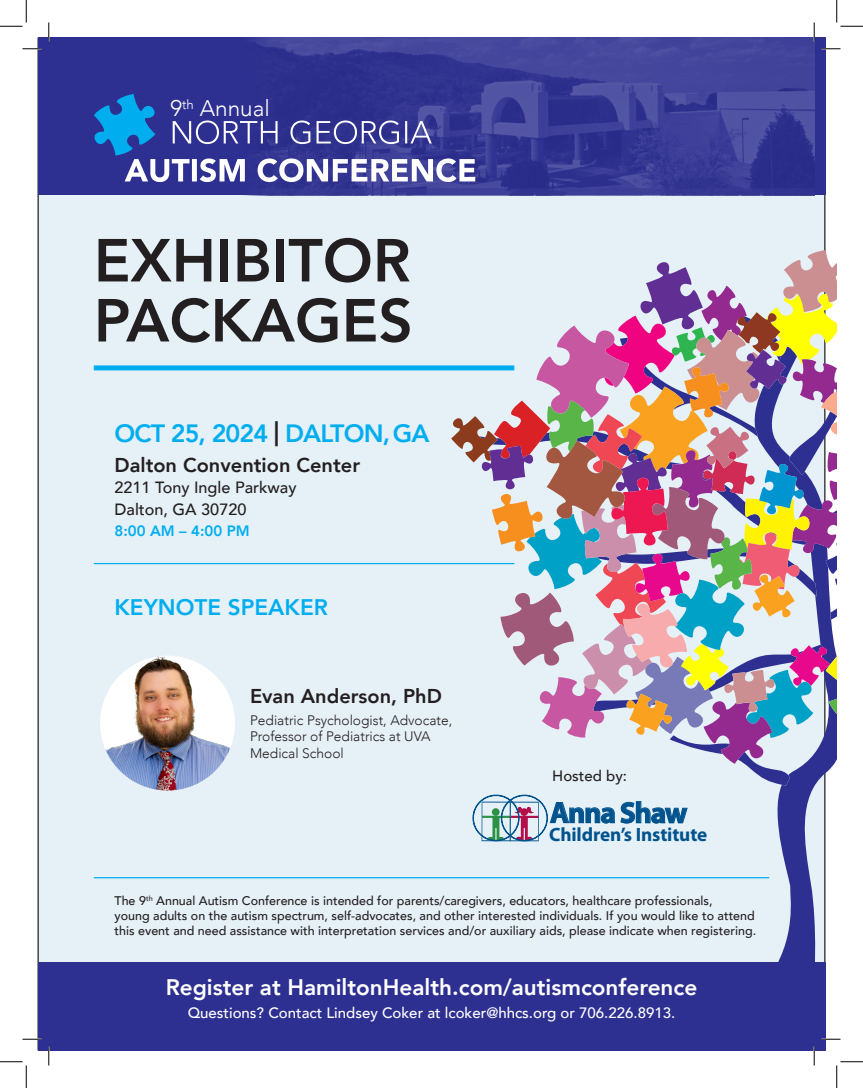
<style>
.page{position:relative;width:863px;height:1088px;background:#fff}
.page>*{position:absolute;margin:0;border:0;box-sizing:border-box;transform-origin:0 0}
.t1{font:800 60px "Avenir";color:#231f20}
.t2{font:700 29.88px "Myriad Pro";letter-spacing:-.04em;color:#00538d}
.t3{font:800 25px "Avenir";letter-spacing:-.035em;color:#00aeef}
.t4{font:800 22.5px "Avenir";color:#fff}
.t5{font:800 22.5px "Avenir";color:#00aeef}
.t6{font:300 22.5px "Avenir";color:#fff}
.t7{font:800 20px "Avenir";color:#231f20}
.t8{font:700 19.38px "Myriad Pro";letter-spacing:-.01em;color:#00538d}
.t9{font:500 16.25px "Avenir";color:#231f20}
.t10{font:500 15px "Avenir";color:#fff}
.t11{font:800 15px "Avenir";color:#00aeef}
.t12{font:500 15px "Avenir";color:#231f20}
.t13{font:300 13.75px/16.5px "Avenir";color:#231f20}
.t14{font:500 12.5px/15px "Avenir";color:#231f20}
.s1{color:#231f20}
</style>
<div class="page">
<div style="left:38px;top:38px;width:786px;height:1011px;background:#e6f0f7"></div>
<svg style="left:38px;top:38px;width:787px;height:157px;background:#383a95"></svg>
<svg style="left:86px;top:94px;width:389px;height:88px;background:#4d59a7"></svg>
<div style="left:38px;top:961px;width:787px;height:89px;background:#2e3091"></div>
<hr style="left:94px;top:877px;width:675px;height:1px;background:#00aeef">
<div style="left:94px;top:365px;width:420px;height:5px;background:#00aeef"></div>
<hr style="left:94px;top:563px;width:420px;height:1px;background:#00aeef">
<svg style="left:467px;top:785px;width:359px;height:206px"></svg>
<svg style="left:448px;top:249px;width:388px;height:536px"></svg>
<img style="left:100px;top:655px;width:135px;height:135px;border-radius:67px">
<svg style="left:22px;top:48px;width:19px;height:2px"></svg>
<svg style="left:821px;top:48px;width:19px;height:2px"></svg>
<svg style="left:22px;top:1038px;width:19px;height:2px"></svg>
<svg style="left:821px;top:1038px;width:19px;height:2px"></svg>
<svg style="left:48px;top:22px;width:2px;height:19px"></svg>
<svg style="left:48px;top:1046px;width:2px;height:19px"></svg>
<svg style="left:813px;top:22px;width:2px;height:19px"></svg>
<svg style="left:813px;top:1046px;width:2px;height:19px"></svg>
<svg style="left:0;top:0;width:27px;height:27px"></svg>
<svg style="left:0;top:1061px;width:27px;height:27px"></svg>
<svg style="left:836px;top:0;width:26px;height:27px"></svg>
<svg style="left:836px;top:1061px;width:26px;height:27px"></svg>
<p class="t6" style="left:170px;top:95px;width:101px">9<sup>th</sup> Annual</p>
<p class="t1" style="left:94px;top:214px;width:318px">EXHIBITOR</p>
<p class="t1" style="left:94px;top:274px;width:320px">PACKAGES</p>
<p class="t3" style="left:114px;top:414px;width:316px">OCT 25, 2024 <span class="s1">|</span> DALTON, GA</p>
<p class="t7" style="left:114px;top:449px;width:247px">Dalton Convention Center</p>
<p class="t9" style="left:114px;top:473px;width:183px">2211 Tony Ingle Parkway</p>
<p class="t9" style="left:114px;top:495px;width:133px">Dalton, GA 30720</p>
<p class="t11" style="left:114px;top:519px;width:137px">8:00 AM – 4:00 PM</p>
<p class="t5" style="left:114px;top:589px;width:215px">KEYNOTE SPEAKER</p>
<p class="t7" style="left:250px;top:680px;width:193px">Evan Anderson, PhD</p>
<p class="t13" style="left:250px;top:712px;width:204px">Pediatric Psychologist, Advocate,<br>Professor of Pediatrics at UVA<br>Medical School</p>
<p class="t12" style="left:552px;top:762px;width:76px">Hosted by:</p>
<p class="t2" style="left:550px;top:793px;width:139px">Anna Shaw</p>
<p class="t8" style="left:549px;top:821px;width:159px">Children’s Institute</p>
<p class="t14" style="left:114px;top:892px;width:643px">The 9<sup>th</sup> Annual Autism Conference is intended for parents/caregivers, educators, healthcare professionals,<br>young adults on the autism spectrum, self-advocates, and other interested individuals. If you would like to attend this event and need assistance with interpretation services and/or auxiliary aids, please indicate when registering.</p>
<p class="t4" style="left:166px;top:970px;width:533px">Register at HamiltonHealth.com/autismconference</p>
<p class="t10" style="left:188px;top:999px;width:489px">Questions? Contact Lindsey Coker at lcoker@hhcs.org or 706.226.8913.</p>
</div>
